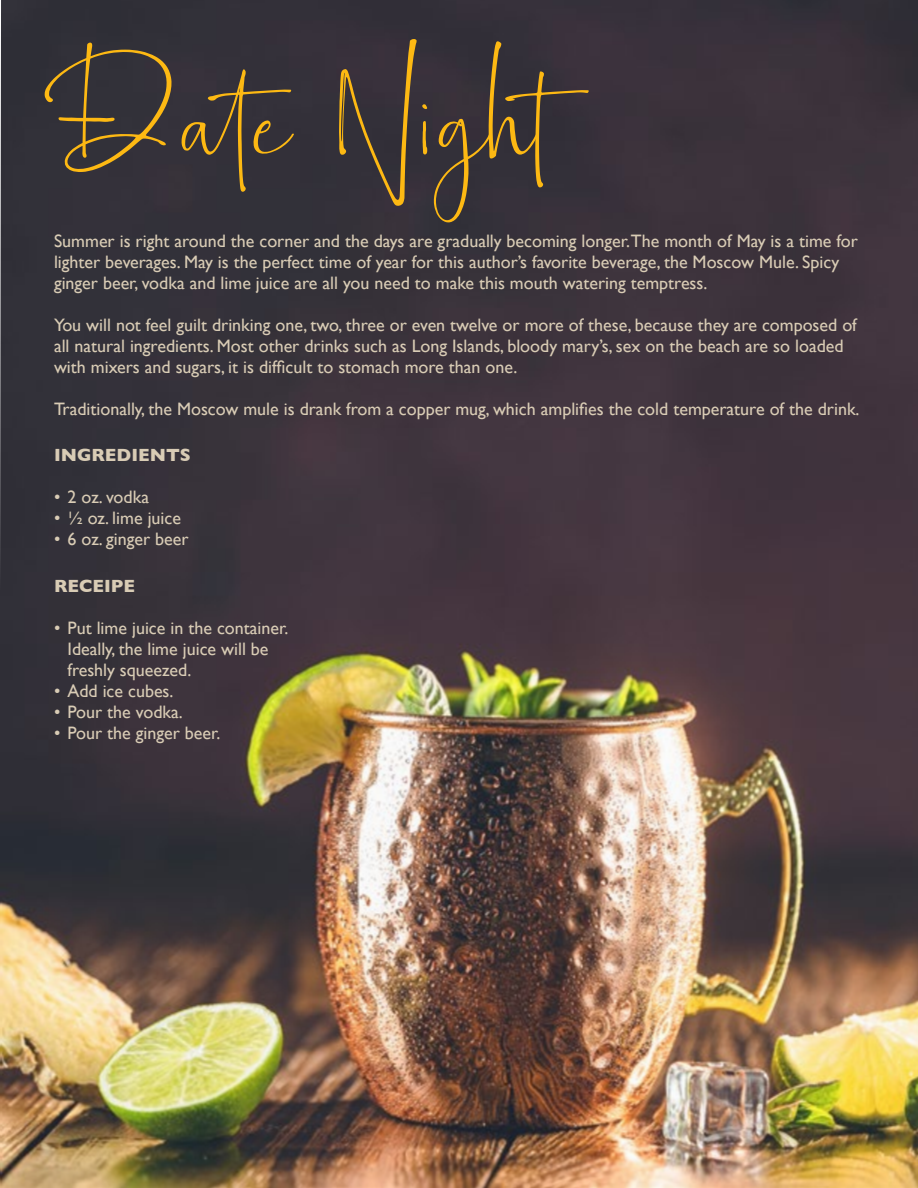
<style>
.page{position:relative;width:918px;height:1188px;background:#fff}
.page>*{position:absolute;margin:0;border:0;box-sizing:border-box;transform-origin:0 0}
.t1{font:110.7px "Bollivia Rosilla Script";color:#fdb913}
.t2{font:18px/21px "Gill Sans";color:#d9ccb5}
.t3{font:700 18px "Gill Sans";color:#d9ccb5}
</style>
<div class="page">
<img style="left:0;top:0;width:918px;height:1188px">
<h1 class="t1" style="left:45px;top:49px;width:576px">Date Night</h1>
<p class="t2" style="left:54px;top:230px;width:805px">Summer is right around the corner and the days are gradually becoming longer.The month of May is a time for lighter beverages. May is the perfect time of year for this author’s favorite beverage, the Moscow Mule. Spicy ginger beer, vodka and lime juice are all you need to make this mouth watering temptress.</p>
<p class="t2" style="left:54px;top:314px;width:804px">You will not feel guilt drinking one, two, three or even twelve or more of these, because they are composed of all natural ingredients. Most other drinks such as Long Islands, bloody mary’s, sex on the beach are so loaded with mixers and sugars, it is difficult to stomach more than one.</p>
<p class="t2" style="left:54px;top:398px;width:807px">Traditionally, the Moscow mule is drank from a copper mug, which amplifies the cold temperature of the drink.</p>
<p class="t3" style="left:54px;top:441px;width:138px">INGREDIENTS</p>
<p class="t2" style="left:54px;top:486px;width:97px">• 2 oz. vodka</p>
<p class="t2" style="left:54px;top:507px;width:129px">• ½ oz. lime juice</p>
<p class="t2" style="left:54px;top:528px;width:136px">• 6 oz. ginger beer</p>
<p class="t3" style="left:54px;top:572px;width:83px">RECEIPE</p>
<p class="t2" style="left:68px;top:617px;width:222px;text-indent:-14px">• Put lime juice in the container.<br>Ideally, the lime juice will be freshly squeezed.</p>
<p class="t2" style="left:54px;top:680px;width:121px">• Add ice cubes.</p>
<p class="t2" style="left:54px;top:701px;width:130px">• Pour the vodka.</p>
<p class="t2" style="left:54px;top:722px;width:168px">• Pour the ginger beer.</p>
</div>
